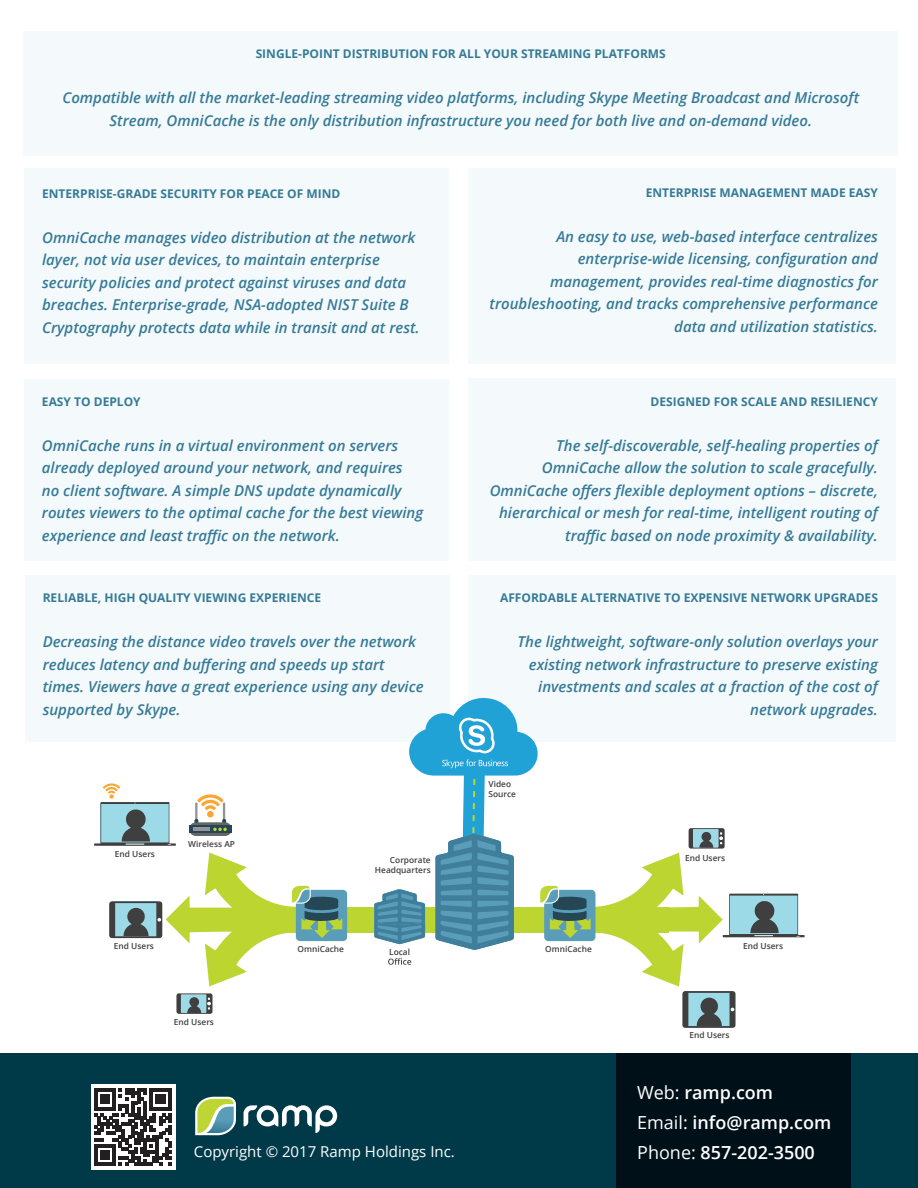
<style>
.page{position:relative;width:918px;height:1188px;background:#fff}
.page>*{position:absolute;margin:0;border:0;box-sizing:border-box;transform-origin:0 0}
.t1{font:600 18px/30px "Open Sans";color:#fff}
.box_H3{font:italic 600 15px/22.5px "Open Sans";color:#367a96}
.t2{font:15px "Open Sans";color:#fff}
.box_H3-2{font:700 12px "Open Sans";color:#367a96}
.t3{font:600 8.4px/10.1px "Open Sans";color:#3f3f40}
.s1{font-weight:400}
</style>
<div class="page">
<div style="left:0;top:1054px;width:918px;height:134px;background:#003a49"></div>
<svg style="left:244px;top:1105px;width:93px;height:28px"></svg>
<svg style="left:195px;top:1097px;width:41px;height:38px;background:#a0c08f"></svg>
<div style="left:91px;top:1085px;width:85px;height:85px;background:#fff"></div>
<svg style="left:94px;top:1089px;width:77px;height:77px"></svg>
<div style="left:616px;top:1054px;width:234px;height:134px;background:#001019"></div>
<div style="left:25px;top:575px;width:424px;height:166px;background:#f4fafc"></div>
<div style="left:468px;top:575px;width:428px;height:166px;background:#f4fafc"></div>
<div style="left:24px;top:379px;width:424px;height:182px;background:#f4fafc"></div>
<div style="left:23px;top:31px;width:875px;height:125px;background:#f4fafc"></div>
<div style="left:24px;top:168px;width:425px;height:196px;background:#f4fafc"></div>
<div style="left:468px;top:168px;width:428px;height:196px;background:#f4fafc"></div>
<div style="left:468px;top:378px;width:428px;height:183px;background:#f4fafc"></div>
<div style="left:287px;top:907px;width:164px;height:25px;background:#bcd531"></div>
<hr style="left:195px;top:802px;width:2px;height:20px;background:#939598">
<svg style="left:194px;top:819px;width:4px;height:3px"></svg>
<hr style="left:223px;top:802px;width:2px;height:20px;background:#939598">
<div style="left:189px;top:822px;width:43px;height:14px;background:#666;border-radius:7px"></div>
<svg style="left:189px;top:825px;width:43px;height:8px"></svg>
<svg style="left:213px;top:819px;width:14px;height:12px"></svg>
<hr style="left:194px;top:828px;width:16px;height:3px;background:#939598">
<svg style="left:197px;top:794px;width:26px;height:16px"></svg>
<div style="left:207px;top:811px;width:7px;height:6px;background:#faa631;border-radius:50%"></div>
<svg style="left:94px;top:783px;width:82px;height:63px"></svg>
<svg style="left:176px;top:993px;width:36px;height:21px"></svg>
<div style="left:296px;top:890px;width:51px;height:51px;background:#599db9;border-radius:4px"></div>
<svg style="left:109px;top:853px;width:233px;height:134px"></svg>
<svg style="left:374px;top:697px;width:431px;height:331px"></svg>
<p class="box_H3-2" style="left:256px;top:46px;width:412px">SINGLE-POINT DISTRIBUTION FOR ALL YOUR STREAMING PLATFORMS</p>
<p class="box_H3" style="left:62px;top:86px;width:798px;text-align:center">Compatible with all the market-leading streaming video platforms, including Skype Meeting Broadcast and Microsoft<br>Stream, OmniCache is the only distribution infrastructure you need for both live and on-demand video.</p>
<p class="box_H3-2" style="left:42px;top:185px;width:300px">ENTERPRISE-GRADE SECURITY FOR PEACE OF MIND</p>
<p class="box_H3" style="left:42px;top:226px;width:379px">OmniCache manages video distribution at the network layer, not via user devices, to maintain enterprise security policies and protect against viruses and data breaches. Enterprise-grade, NSA-adopted NIST Suite B Cryptography protects data while in transit and at rest.</p>
<p class="box_H3-2" style="left:646px;top:184px;width:234px">ENTERPRISE MANAGEMENT MADE EASY</p>
<p class="box_H3" style="left:490px;top:225px;width:390px;text-align:right">An easy to use, web-based interface centralizes enterprise-wide licensing, configuration and management, provides real-time diagnostics for troubleshooting, and tracks comprehensive performance data and utilization statistics.</p>
<p class="box_H3-2" style="left:42px;top:393px;width:100px">EASY TO DEPLOY</p>
<p class="box_H3" style="left:42px;top:434px;width:383px">OmniCache runs in a virtual environment on servers already deployed around your network, and requires no client software. A simple DNS update dynamically routes viewers to the optimal cache for the best viewing experience and least traffic on the network.</p>
<p class="box_H3-2" style="left:651px;top:393px;width:229px">DESIGNED FOR SCALE AND RESILIENCY</p>
<p class="box_H3" style="left:490px;top:434px;width:390px;text-align:right">The self-discoverable, self-healing properties of OmniCache allow the solution to scale gracefully.<br>OmniCache offers flexible deployment options – discrete, hierarchical or mesh for real-time, intelligent routing of traffic based on node proximity &amp; availability.</p>
<p class="box_H3-2" style="left:43px;top:589px;width:280px">RELIABLE, HIGH QUALITY VIEWING EXPERIENCE</p>
<p class="box_H3" style="left:43px;top:630px;width:382px">Decreasing the distance video travels over the network reduces latency and buffering and speeds up start times. Viewers have a great experience using any device supported by Skype.</p>
<p class="box_H3-2" style="left:500px;top:589px;width:379px">AFFORDABLE ALTERNATIVE TO EXPENSIVE NETWORK UPGRADES</p>
<p class="box_H3" style="left:517px;top:630px;width:362px;text-align:right">The lightweight, software-only solution overlays your existing network infrastructure to preserve existing investments and scales at a fraction of the cost of network upgrades.</p>
<p class="t3" style="left:488px;top:779px;width:29px">Video<br>Source</p>
<p class="t3" style="left:188px;top:839px;width:48px">Wireless AP</p>
<p class="t3" style="left:115px;top:849px;width:42px">End Users</p>
<p class="t3" style="left:375px;top:855px;width:57px;text-align:right">Corporate<br>Headquarters</p>
<p class="t3" style="left:685px;top:852px;width:42px">End Users</p>
<p class="t3" style="left:114px;top:941px;width:42px">End Users</p>
<p class="t3" style="left:298px;top:943px;width:48px">OmniCache</p>
<p class="t3" style="left:743px;top:941px;width:42px">End Users</p>
<p class="t3" style="left:545px;top:943px;width:48px">OmniCache</p>
<p class="t3" style="left:389px;top:946px;width:22px">Local</p>
<p class="t3" style="left:174px;top:1016px;width:42px">End Users</p>
<p class="t3" style="left:690px;top:1030px;width:42px">End Users</p>
<p class="t1" style="left:637px;top:1077px;width:196px"><span class="s1">Web:</span> ramp.com<br><span class="s1">Email:</span> info@ramp.com</p>
<p class="t2" style="left:194px;top:1142px;width:263px">Copyright © 2017 Ramp Holdings Inc.</p>
<p class="t1" style="left:637px;top:1137px;width:179px"><span class="s1">Phone:</span> 857-202-3500</p>
</div>
